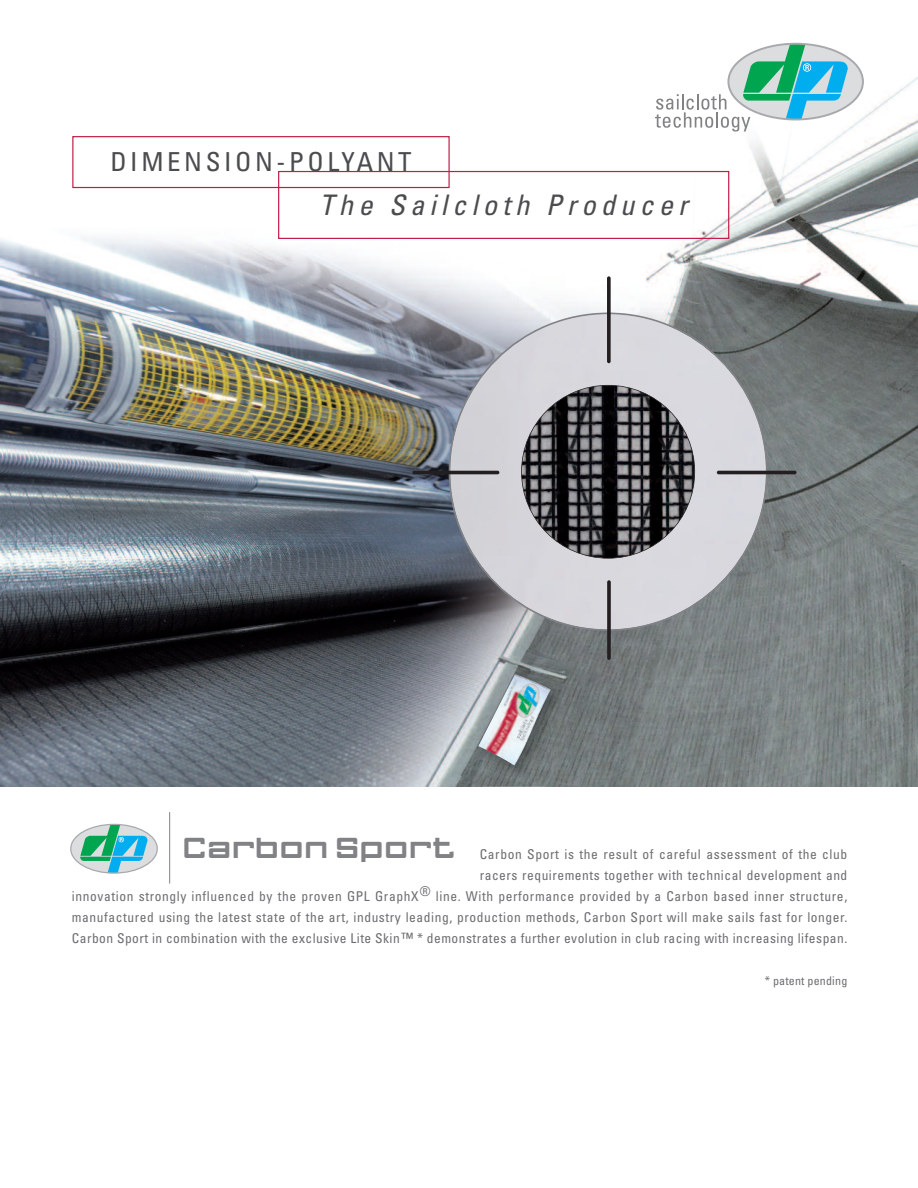
<style>
.page{position:relative;width:918px;height:1188px;background:#fff}
.page>*{position:absolute;margin:0;border:0;box-sizing:border-box;transform-origin:0 0}
.t1{font:30.3px "FF Gothic Two Two";letter-spacing:-.12em;color:#808285}
.t2{font:italic condensed 28.35px "Univers";letter-spacing:.18em;color:#4b4c4d}
.t3{font:condensed 26.1px "Univers";letter-spacing:.135em;color:#4b4c4d}
.t4{font:condensed 13.5px/21px "Univers";letter-spacing:.04em;color:#6c6d70;text-align:right}
.t5{font:condensed 12px "Univers";letter-spacing:.015em;color:#6c6d70}
.s1{font-size:14.25px}
</style>
<div class="page">
<img style="left:0;top:42px;width:918px;height:745px">
<img style="left:459px;top:648px;width:138px;height:139px">
<img style="left:515px;top:674px;width:36px;height:80px">
<svg style="left:449px;top:313px;width:319px;height:318px;background:#bbbcc2"></svg>
<img style="left:522px;top:385px;width:173px;height:173px;border-radius:50%">
<hr style="left:412px;top:471px;width:87px;height:3px;background:#231f20;border-radius:2px">
<svg style="left:607px;top:276px;width:4px;height:87px"></svg>
<svg style="left:607px;top:580px;width:4px;height:80px"></svg>
<hr style="left:717px;top:471px;width:80px;height:3px;background:#231f20;border-radius:2px">
<div style="left:728px;top:44px;width:135px;height:75px;background:#dcdddf;border-radius:50%"></div>
<svg style="left:655px;top:44px;width:193px;height:88px"></svg>
<div style="left:727px;top:43px;width:137px;height:77px;border:2px solid #a8a9ad;border-radius:50%"></div>
<div style="left:278px;top:171px;width:451px;height:68px;border:1px solid #c31c48"></div>
<div style="left:72px;top:136px;width:378px;height:52px;border:1px solid #c31c48"></div>
<hr style="left:169px;top:812px;width:1px;height:72px;background:#808285">
<div style="left:71px;top:824px;width:86px;height:49px;background:#dcdddf;border-radius:50%"></div>
<svg style="left:80px;top:824px;width:68px;height:48px"></svg>
<div style="left:70px;top:824px;width:88px;height:50px;border:1px solid #a8a9ad;border-radius:50%"></div>
<h3 class="t3" style="left:110px;top:152px;width:303px">DIMENSION-POLYANT</h3>
<h2 class="t2" style="left:320px;top:195px;width:370px">The Sailcloth Producer</h2>
<h1 class="t1" style="left:180px;top:830px;width:278px">Carbon Sport</h1>
<p class="t4" style="left:72px;top:844px;width:777px">Carbon Sport is the result of careful assessment of the club<br>racers requirements together with technical development and<br>innovation strongly influenced by the proven GPL GraphX® line. With performance provided by a Carbon based inner structure, manufactured using the latest state of the art, industry leading, production methods, Carbon Sport will make sails fast for longer.<br>Carbon Sport in combination with the exclusive Lite Skin<span class="s1">™</span> * demonstrates a further evolution in club racing with increasing lifespan.</p>
<p class="t5" style="left:765px;top:976px;width:84px">* patent pending</p>
</div>
